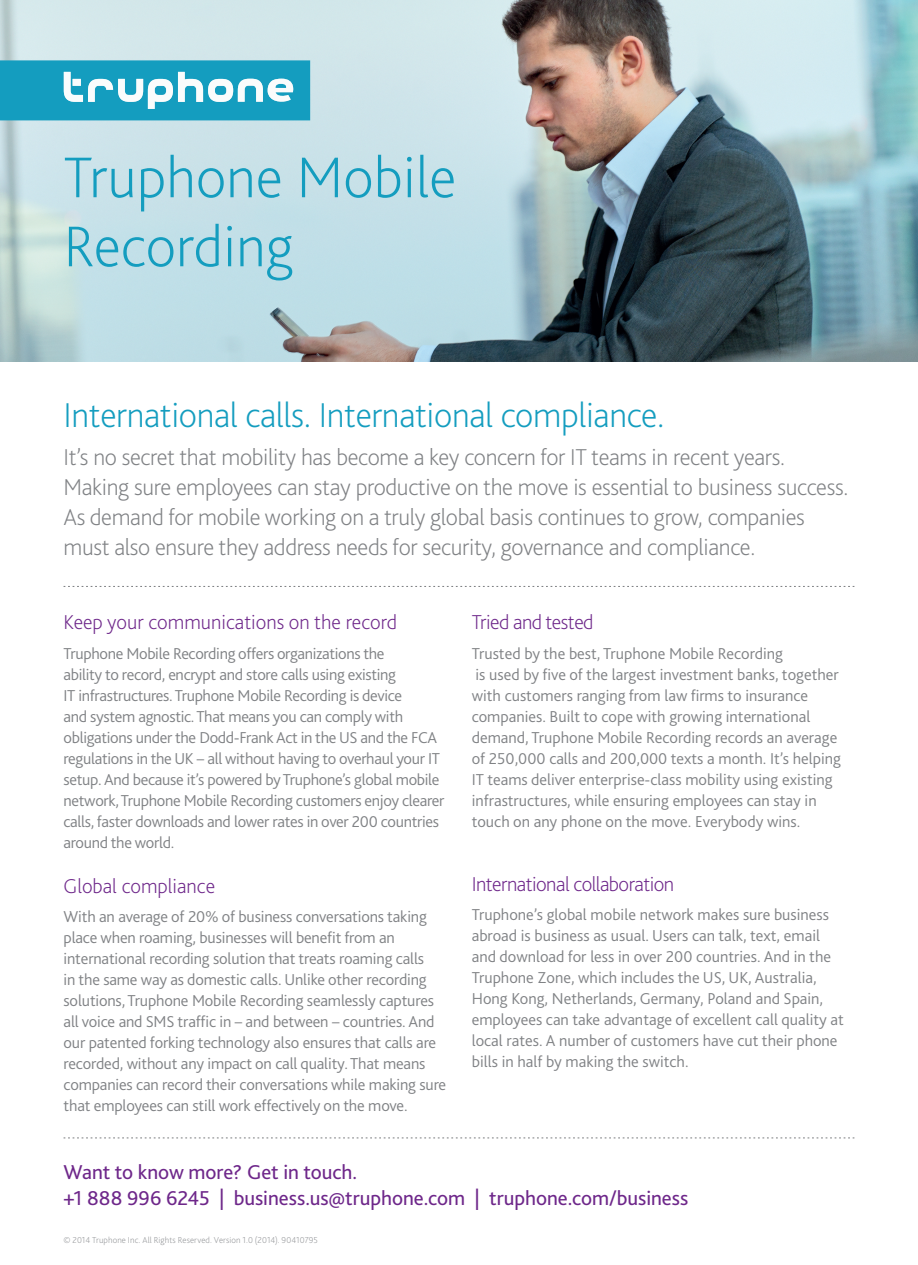
<style>
.page{position:relative;width:918px;height:1265px;background:#fff}
.page>*{position:absolute;margin:0;border:0;box-sizing:border-box;transform-origin:0 0}
.t1{font:200 60px/69px "Bliss 2";color:#149dbf}
.t2{font:200 36px "Bliss 2";letter-spacing:-.01em;color:#149dbf}
.t3{font:200 24px/30px "Bliss 2";letter-spacing:-.015em;color:#808285}
.t4{font:200 21px "Bliss 2";letter-spacing:-.01em;color:#6e278a}
.t5{font:21px/25.2px "Bliss 2";letter-spacing:-.005em;color:#6e278a}
.t6{font:300 16.5px/21px "Bliss 2";letter-spacing:-.01em;color:#808285}
.t7{font:200 9px "Bliss 2";letter-spacing:.01em;color:#939598}
</style>
<div class="page">
<img style="left:0;top:0;width:918px;height:362px">
<svg style="left:64px;top:586px;width:790px;height:1px"></svg>
<svg style="left:64px;top:1137px;width:790px;height:1px"></svg>
<svg style="left:0;top:60px;width:310px;height:60px;background:#3dadc9"></svg>
<h1 class="t1" style="left:64px;top:141px;width:394px">Truphone Mobile<br>Recording</h1>
<h2 class="t2" style="left:64px;top:392px;width:603px">International calls. International compliance.</h2>
<p class="t3" style="left:64px;top:441px;width:786px">It’s no secret that mobility has become a key concern for IT teams in recent years.<br>Making sure employees can stay productive on the move is essential to business success.<br>As demand for mobile working on a truly global basis continues to grow, companies must also ensure they address needs for security, governance and compliance.</p>
<p class="t4" style="left:64px;top:609px;width:335px">Keep your communications on the record</p>
<p class="t6" style="left:64px;top:642px;width:382px">Truphone Mobile Recording offers organizations the<br>ability to record, encrypt and store calls using existing<br>IT infrastructures. Truphone Mobile Recording is device<br>and system agnostic. That means you can comply with obligations under the Dodd-Frank Act in the US and the FCA regulations in the UK – all without having to overhaul your IT setup. And because it’s powered by Truphone’s global mobile network, Truphone Mobile Recording customers enjoy clearer calls, faster downloads and lower rates in over 200 countries around the world.</p>
<p class="t4" style="left:64px;top:872px;width:153px">Global compliance</p>
<p class="t6" style="left:64px;top:905px;width:384px">With an average of 20% of business conversations taking place when roaming, businesses will benefit from an international recording solution that treats roaming calls<br>in the same way as domestic calls. Unlike other recording solutions, Truphone Mobile Recording seamlessly captures all voice and SMS traffic in – and between – countries. And our patented forking technology also ensures that calls are recorded, without any impact on call quality. That means companies can record their conversations while making sure that employees can still work effectively on the move.</p>
<p class="t4" style="left:472px;top:609px;width:123px">Tried and tested</p>
<p class="t6" style="left:472px;top:642px;width:371px">Trusted by the best, Truphone Mobile Recording<br>is used by five of the largest investment banks, together with customers ranging from law firms to insurance companies. Built to cope with growing international demand, Truphone Mobile Recording records an average of 250,000 calls and 200,000 texts a month. It’s helping IT teams deliver enterprise-class mobility using existing infrastructures, while ensuring employees can stay in touch on any phone on the move. Everybody wins.</p>
<p class="t4" style="left:472px;top:871px;width:204px">International collaboration</p>
<p class="t6" style="left:472px;top:904px;width:374px">Truphone’s global mobile network makes sure business abroad is business as usual. Users can talk, text, email and download for less in over 200 countries. And in the Truphone Zone, which includes the US, UK, Australia, Hong Kong, Netherlands, Germany, Poland and Spain, employees can take advantage of excellent call quality at local rates. A number of customers have cut their phone bills in half by making the switch.</p>
<p class="t5" style="left:64px;top:1159px;width:626px">Want to know more? Get in touch.<br>+1 888 996 6245 | business.us@truphone.com | truphone.com/business</p>
<p class="t7" style="left:64px;top:1234px;width:256px">© 2014 Truphone Inc. All Rights Reserved. Version 1.0 (2014). 90410795</p>
</div>
